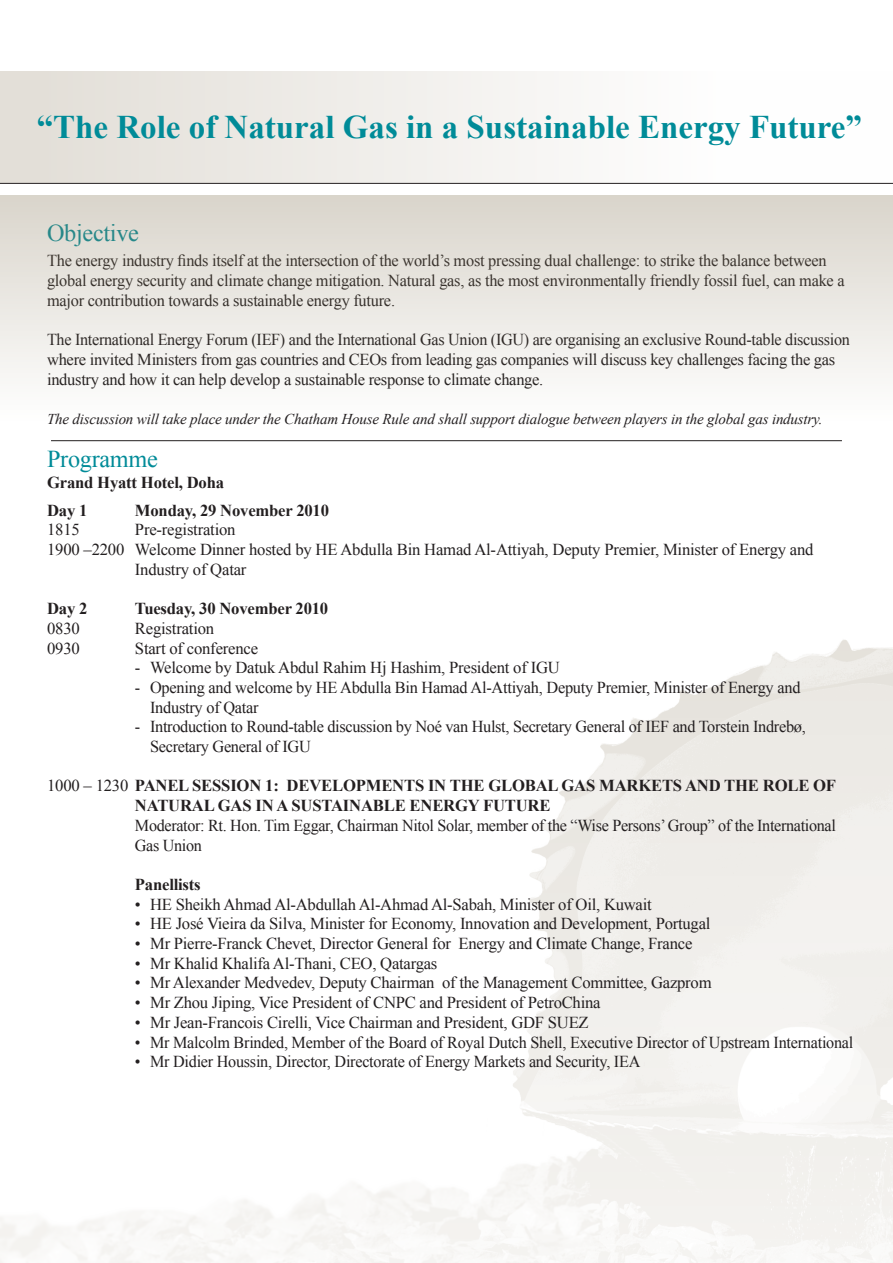
<style>
.page{position:relative;width:893px;height:1263px;background:#fff}
.page>*{position:absolute;margin:0;border:0;box-sizing:border-box;transform-origin:0 0}
.t1{font:700 33px "Times New Roman";color:#008b98}
.t2{font:24.3px "Times New Roman";letter-spacing:-.01em;color:#008b98}
.t3{font:16.65px/19.6px "Times New Roman";letter-spacing:-.015em;color:#231f20}
.t4{font:700 16.65px "Times New Roman";letter-spacing:-.01em;color:#231f20}
.t5{font:italic 15px "Times New Roman";letter-spacing:-.01em;color:#231f20}
.s1{font-weight:400}
</style>
<div class="page">
<div style="left:0;top:71px;width:893px;height:112px;background:linear-gradient(to right,#e3dfd7,#fff)"></div>
<hr style="left:0;top:183px;width:893px;height:1px;background:#231f20">
<div style="left:0;top:195px;width:893px;height:236px;background:linear-gradient(to bottom,#d9d4cb,#fff)"></div>
<hr style="left:51px;top:440px;width:791px;height:1px;background:#231f20">
<p class="t1" style="left:37px;top:104px;width:827px">“The Role of Natural Gas in a Sustainable Energy Future”</p>
<p class="t2" style="left:47px;top:216px;width:93px">Objective</p>
<p class="t3" style="left:47px;top:251px;width:799px">The energy industry finds itself at the intersection of the world’s most pressing dual challenge: to strike the balance between global energy security and climate change mitigation. Natural gas, as the most environmentally friendly fossil fuel, can make a major contribution towards a sustainable energy future.</p>
<p class="t3" style="left:47px;top:330px;width:804px">The International Energy Forum (IEF) and the International Gas Union (IGU) are organising an exclusive Round-table discussion where invited Ministers from gas countries and CEOs from leading gas companies will discuss key challenges facing the gas industry and how it can help develop a sustainable response to climate change.</p>
<p class="t5" style="left:47px;top:409px;width:777px">The discussion will take place under the Chatham House Rule and shall support dialogue between players in the global gas industry.</p>
<p class="t2" style="left:47px;top:443px;width:112px">Programme</p>
<p class="t4" style="left:47px;top:471px;width:179px">Grand Hyatt Hotel, Doha</p>
<p class="t4" style="left:47px;top:499px;width:42px">Day 1</p>
<p class="t4" style="left:135px;top:499px;width:196px">Monday, 29 November 2010</p>
<p class="t3" style="left:47px;top:520px;width:34px">1815</p>
<p class="t3" style="left:135px;top:520px;width:102px">Pre-registration</p>
<p class="t3" style="left:135px;top:539px;width:680px;text-indent:-88px">1900 –2200 Welcome Dinner hosted by HE Abdulla Bin Hamad Al-Attiyah, Deputy Premier, Minister of Energy and<br>Industry of Qatar</p>
<p class="t4" style="left:47px;top:597px;width:42px">Day 2</p>
<p class="t4" style="left:135px;top:597px;width:195px">Tuesday, 30 November 2010</p>
<p class="t3" style="left:47px;top:618px;width:34px">0830</p>
<p class="t3" style="left:135px;top:618px;width:81px">Registration</p>
<p class="t3" style="left:47px;top:638px;width:34px">0930</p>
<p class="t3" style="left:135px;top:638px;width:125px">Start of conference</p>
<p class="t3" style="left:135px;top:658px;width:426px">- Welcome by Datuk Abdul Rahim Hj Hashim, President of IGU</p>
<p class="t3" style="left:135px;top:677px;width:667px">- Opening and welcome by HE Abdulla Bin Hamad Al-Attiyah, Deputy Premier, Minister of Energy and</p>
<p class="t3" style="left:150px;top:697px;width:110px">Industry of Qatar</p>
<p class="t3" style="left:150px;top:717px;width:657px;text-indent:-15px">- Introduction to Round-table discussion by Noé van Hulst, Secretary General of IEF and Torstein Indrebø,<br>Secretary General of IGU</p>
<p class="t4" style="left:47px;top:774px;width:791px"><span class="s1">1000 – 1230</span> PANEL SESSION 1: DEVELOPMENTS IN THE GLOBAL GAS MARKETS AND THE ROLE OF</p>
<p class="t4" style="left:135px;top:794px;width:417px">NATURAL GAS IN A SUSTAINABLE ENERGY FUTURE</p>
<p class="t3" style="left:135px;top:815px;width:702px">Moderator: Rt. Hon. Tim Eggar, Chairman Nitol Solar, member of the “Wise Persons’ Group” of the International<br>Gas Union</p>
<p class="t4" style="left:135px;top:873px;width:67px">Panellists</p>
<p class="t3" style="left:135px;top:894px;width:518px">• HE Sheikh Ahmad Al-Abdullah Al-Ahmad Al-Sabah, Minister of Oil, Kuwait</p>
<p class="t3" style="left:135px;top:914px;width:577px">• HE José Vieira da Silva, Minister for Economy, Innovation and Development, Portugal</p>
<p class="t3" style="left:135px;top:933px;width:559px">• Mr Pierre-Franck Chevet, Director General for Energy and Climate Change, France</p>
<p class="t3" style="left:135px;top:953px;width:304px">• Mr Khalid Khalifa Al-Thani, CEO, Qatargas</p>
<p class="t3" style="left:135px;top:973px;width:578px">• Mr Alexander Medvedev, Deputy Chairman of the Management Committee, Gazprom</p>
<p class="t3" style="left:135px;top:992px;width:467px">• Mr Zhou Jiping, Vice President of CNPC and President of PetroChina</p>
<p class="t3" style="left:135px;top:1012px;width:455px">• Mr Jean-Francois Cirelli, Vice Chairman and President, GDF SUEZ</p>
<p class="t3" style="left:135px;top:1032px;width:720px">• Mr Malcolm Brinded, Member of the Board of Royal Dutch Shell, Executive Director of Upstream International</p>
<p class="t3" style="left:135px;top:1051px;width:507px">• Mr Didier Houssin, Director, Directorate of Energy Markets and Security, IEA</p>
</div>
